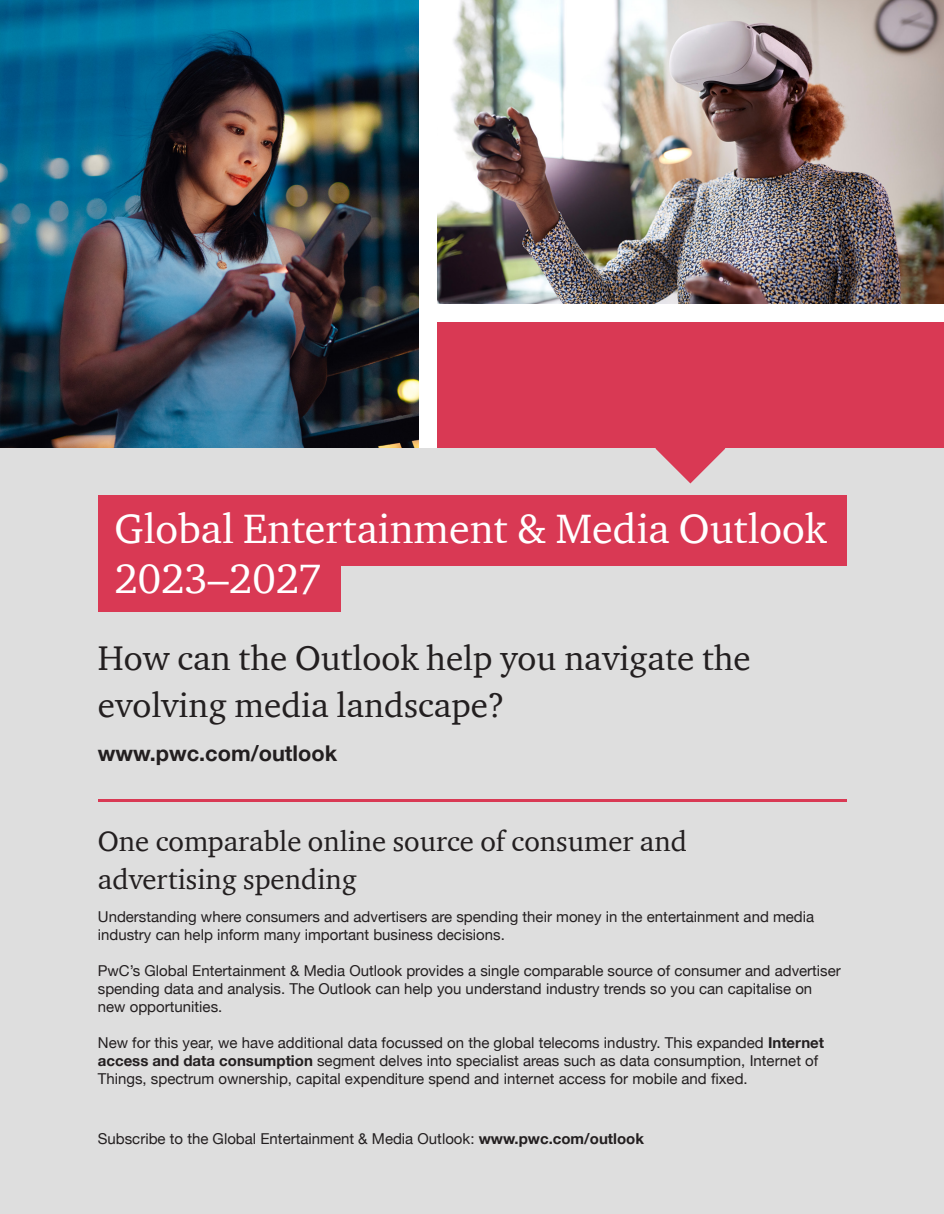
<style>
.page{position:relative;width:944px;height:1214px;background:#fff}
.page>*{position:absolute;margin:0;border:0;box-sizing:border-box;transform-origin:0 0}
.t1{font:42px/49.5px "ITC Charter Com";color:#fff}
.t2{font:35.1px/46.8px "ITC Charter Com";color:#231f20}
.t3{font:28.8px/38.4px "ITC Charter Com";color:#231f20}
.t4{font:700 21.75px "Helvetica Neue";color:#231f20}
.t5{font:15px/18px "Helvetica Neue";color:#231f20}
.s1{font-weight:700}
</style>
<div class="page">
<div style="left:437px;top:322px;width:507px;height:126px;background:#d93954"></div>
<img style="left:437px;top:0;width:507px;height:304px">
<img style="left:0;top:0;width:419px;height:448px">
<div style="left:0;top:448px;width:944px;height:766px;background:#dedede"></div>
<div style="left:98px;top:495px;width:748px;height:70px;background:#d93954"></div>
<div style="left:98px;top:542px;width:243px;height:70px;background:#d93954"></div>
<svg style="left:655px;top:448px;width:70px;height:35px"></svg>
<hr style="left:98px;top:799px;width:748px;height:2px;background:#d93954">
<p class="t1" style="left:114px;top:503px;width:713px">Global Entertainment &amp; Media Outlook<br>2023–2027</p>
<p class="t2" style="left:98px;top:634px;width:654px">How can the Outlook help you navigate the evolving media landscape?</p>
<p class="t4" style="left:98px;top:736px;width:241px">www.pwc.com/outlook</p>
<h4 class="t3" style="left:98px;top:821px;width:590px">One comparable online source of consumer and advertising spending</h4>
<p class="t5" style="left:98px;top:909px;width:718px">Understanding where consumers and advertisers are spending their money in the entertainment and media industry can help inform many important business decisions.</p>
<p class="t5" style="left:98px;top:963px;width:744px">PwC’s Global Entertainment &amp; Media Outlook provides a single comparable source of consumer and advertiser spending data and analysis. The Outlook can help you understand industry trends so you can capitalise on new opportunities.</p>
<p class="t5" style="left:98px;top:1035px;width:727px">New for this year, we have additional data focussed on the global telecoms industry. This expanded <span class="s1">Internet access and data consumption</span> segment delves into specialist areas such as data consumption, Internet of<br>Things, spectrum ownership, capital expenditure spend and internet access for mobile and fixed.</p>
<p class="t5" style="left:98px;top:1130px;width:547px">Subscribe to the Global Entertainment &amp; Media Outlook: <span class="s1">www.pwc.com/outlook</span></p>
</div>
